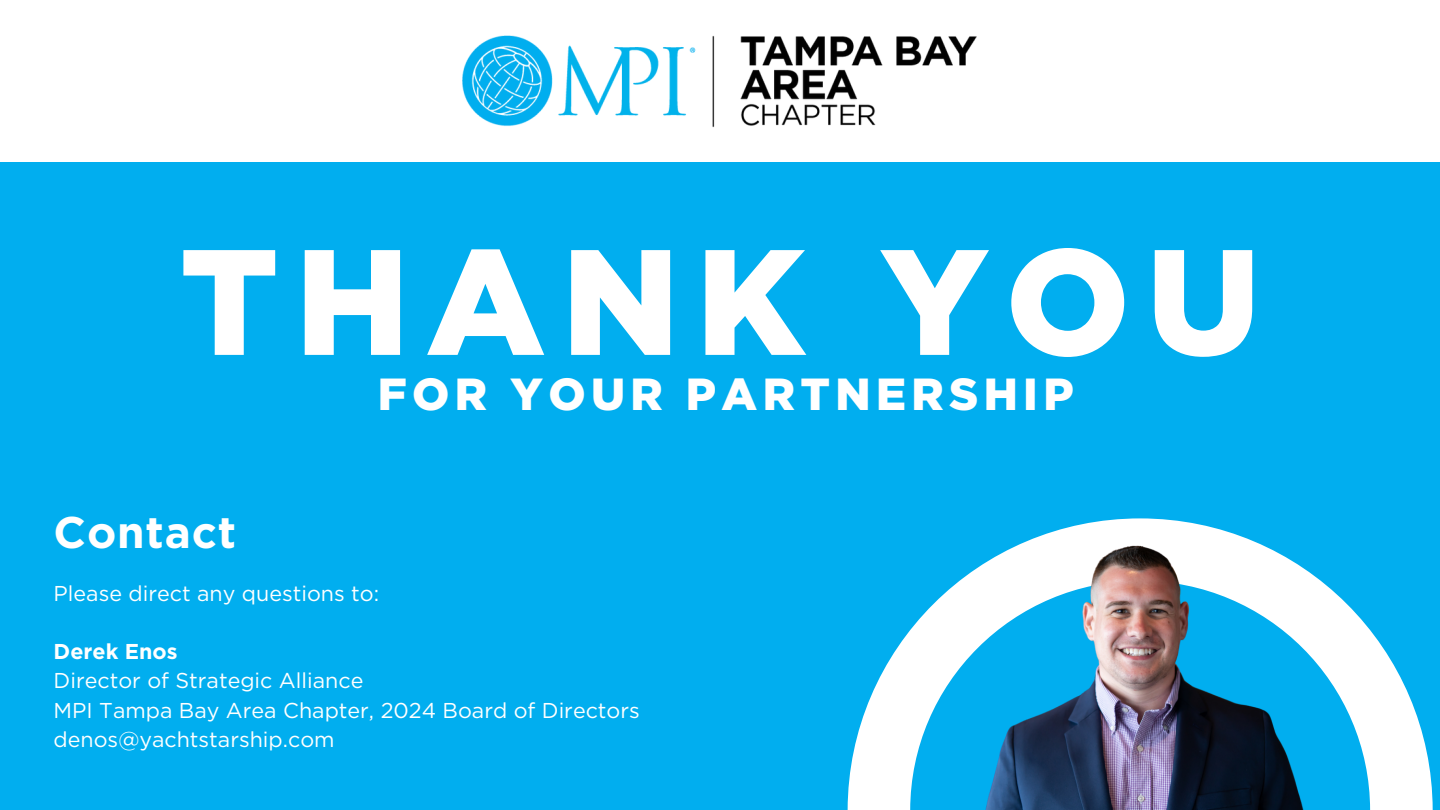
<style>
.page{position:relative;width:1440px;height:810px;background:#fff}
.page>*{position:absolute;margin:0;border:0;box-sizing:border-box;transform-origin:0 0}
.t1{font:900 149.7px "Gotham";letter-spacing:.11em;color:#fff}
.t2{font:900 44.9px "Gotham";letter-spacing:.12em;color:#fff}
.t3{font:700 44.2px "Gotham";letter-spacing:.02em;color:#fff}
.t4{font:21.5px "Gotham";color:#fff}
.t5{font:700 21.5px "Gotham";color:#fff}
</style>
<div class="page">
<div style="left:0;top:162px;width:1440px;height:648px;background:#01aeef"></div>
<svg style="left:848px;top:630px;width:585px;height:180px;fill:#fff"></svg>
<svg style="left:910px;top:592px;width:460px;height:218px;fill:#fff"></svg>
<img style="left:946px;top:518px;width:389px;height:292px">
<img style="left:463px;top:35px;width:514px;height:93px">
<p class="t1" style="left:880px;top:211px;width:381px">YOU</p>
<p class="t1" style="left:180px;top:211px;width:627px">THANK</p>
<p class="t2" style="left:378px;top:367px;width:697px">FOR YOUR PARTNERSHIP</p>
<h1 class="t3" style="left:54px;top:506px;width:184px">Contact</h1>
<h2 class="t4" style="left:54px;top:580px;width:327px">Please direct any questions to:</h2>
<p class="t5" style="left:54px;top:638px;width:125px">Derek Enos</p>
<p class="t4" style="left:54px;top:668px;width:311px">Director of Strategic Alliance</p>
<p class="t4" style="left:54px;top:697px;width:588px">MPI Tampa Bay Area Chapter, 2024 Board of Directors</p>
<p class="t4" style="left:54px;top:726px;width:282px">denos@yachtstarship.com</p>
</div>
